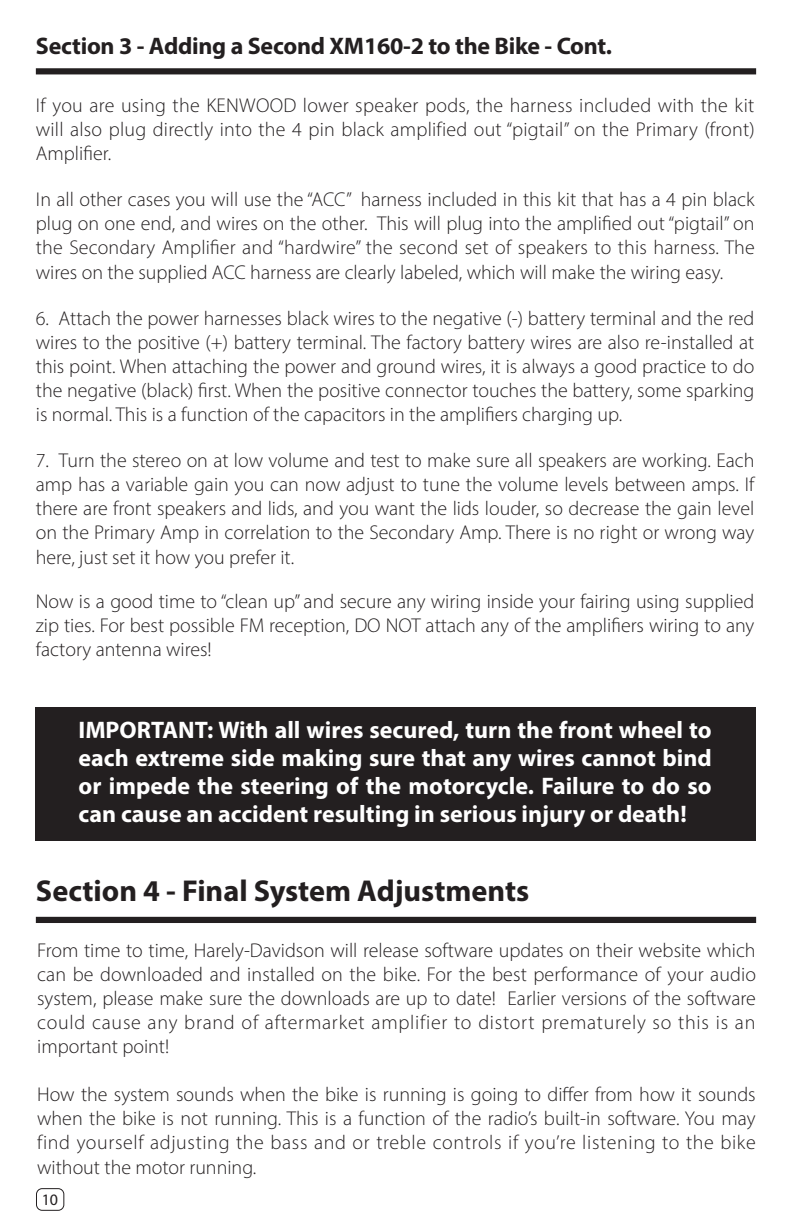
<style>
.page{position:relative;width:792px;height:1224px;background:#fff}
.page>*{position:absolute;margin:0;border:0;box-sizing:border-box;transform-origin:0 0}
.t1{font:700 30.2px "Myriad Pro";color:#231f20}
.t2{font:700 24px/28px "Myriad Pro";color:#fff;text-align:justify}
.t3{font:700 24px "Myriad Pro";letter-spacing:-.01em;color:#231f20}
._7P-L{font:300 20px/24px "Myriad Pro";color:#231f20;text-align:justify}
.MM_PageNo{font:16px "Myriad Pro";color:#231f20}
</style>
<div class="page">
<div style="left:36px;top:68px;width:720px;height:6px;background:#231f20"></div>
<div style="left:36px;top:707px;width:720px;height:133px;background:#231f20"></div>
<div style="left:36px;top:1188px;width:28px;height:23px;border:1px solid #231f20;border-radius:6px"></div>
<div style="left:36px;top:917px;width:720px;height:6px;background:#231f20"></div>
<p class="t3" style="left:36px;top:31px;width:578px">Section 3 - Adding a Second XM160-2 to the Bike - Cont.</p>
<p class="_7P-L" style="left:36px;top:93px;width:720px">If you are using the KENWOOD lower speaker pods, the harness included with the kit will also plug directly into the 4 pin black amplified out “pigtail” on the Primary (front)<br>Amplifier.</p>
<p class="_7P-L" style="left:36px;top:187px;width:720px">In all other cases you will use the “ACC” harness included in this kit that has a 4 pin black plug on one end, and wires on the other. This will plug into the amplified out “pigtail” on the Secondary Amplifier and “hardwire” the second set of speakers to this harness. The wires on the supplied ACC harness are clearly labeled, which will make the wiring easy.</p>
<p class="_7P-L" style="left:36px;top:306px;width:720px">6. Attach the power harnesses black wires to the negative (-) battery terminal and the red wires to the positive (+) battery terminal. The factory battery wires are also re-installed at this point. When attaching the power and ground wires, it is always a good practice to do the negative (black) first. When the positive connector touches the battery, some sparking is normal. This is a function of the capacitors in the amplifiers charging up.</p>
<p class="_7P-L" style="left:36px;top:448px;width:720px">7. Turn the stereo on at low volume and test to make sure all speakers are working. Each amp has a variable gain you can now adjust to tune the volume levels between amps. If there are front speakers and lids, and you want the lids louder, so decrease the gain level on the Primary Amp in correlation to the Secondary Amp. There is no right or wrong way here, just set it how you prefer it.</p>
<p class="_7P-L" style="left:36px;top:589px;width:720px">Now is a good time to “clean up” and secure any wiring inside your fairing using supplied zip ties. For best possible FM reception, DO NOT attach any of the amplifiers wiring to any factory antenna wires!</p>
<p class="t2" style="left:79px;top:715px;width:635px">IMPORTANT: With all wires secured, turn the front wheel to each extreme side making sure that any wires cannot bind or impede the steering of the motorcycle. Failure to do so can cause an accident resulting in serious injury or death!</p>
<p class="t1" style="left:36px;top:871px;width:495px">Section 4 - Final System Adjustments</p>
<p class="_7P-L" style="left:37px;top:938px;width:720px">From time to time, Harely-Davidson will release software updates on their website which can be downloaded and installed on the bike. For the best performance of your audio system, please make sure the downloads are up to date! Earlier versions of the software could cause any brand of aftermarket amplifier to distort prematurely so this is an important point!</p>
<p class="_7P-L" style="left:37px;top:1082px;width:720px">How the system sounds when the bike is running is going to differ from how it sounds when the bike is not running. This is a function of the radio’s built-in software. You may find yourself adjusting the bass and or treble controls if you’re listening to the bike without the motor running.</p>
<p class="MM_PageNo" style="left:42px;top:1190px;width:18px">10</p>
</div>
